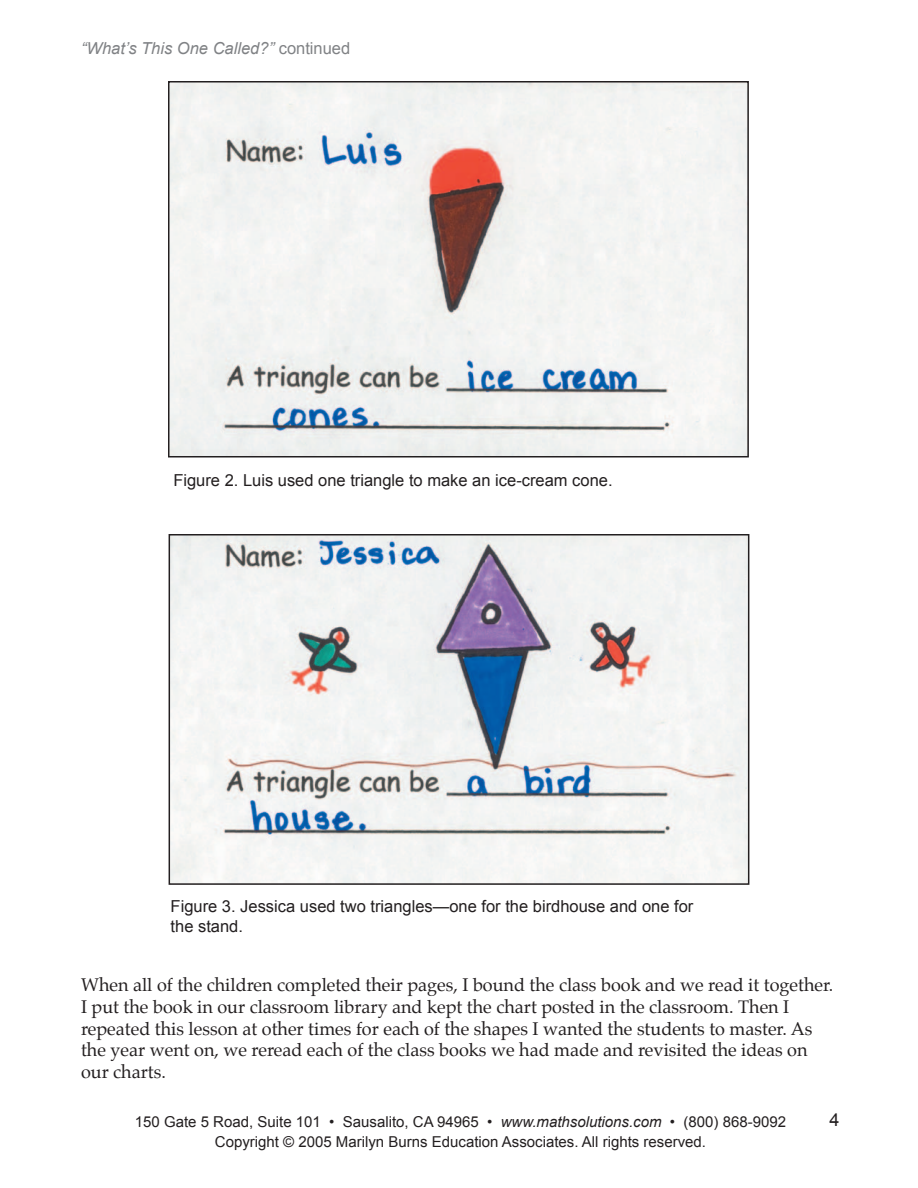
<style>
.page{position:relative;width:918px;height:1188px;background:#fff}
.page>*{position:absolute;margin:0;border:0;box-sizing:border-box;transform-origin:0 0}
.t1{font:18px/21.6px "Palatino";color:#231f20}
.t2{font:18px "Arial";color:#231f20}
.t3{font:16.5px/19.8px "Arial";color:#231f20}
.t4{font:italic 16.5px "Arial";color:#808285}
.t5{font:15px/20.1px "Arial";color:#231f20;text-align:center}
.s1{font-style:normal}
.s2{font-style:italic}
</style>
<div class="page">
<img style="left:171px;top:84px;width:575px;height:371px">
<div style="left:168px;top:81px;width:581px;height:377px;border:2px solid #231f20"></div>
<img style="left:172px;top:537px;width:574px;height:345px">
<div style="left:169px;top:534px;width:580px;height:351px;border:2px solid #231f20"></div>
<p class="t4" style="left:81px;top:39px;width:271px">“What’s This One Called?” <span class="s1">continued</span></p>
<p class="t3" style="left:173px;top:470px;width:441px">Figure 2. Luis used one triangle to make an ice-cream cone.</p>
<p class="t3" style="left:171px;top:896px;width:524px">Figure 3. Jessica used two triangles—one for the birdhouse and one for the stand.</p>
<p class="t1" style="left:81px;top:976px;width:754px">When all of the children completed their pages, I bound the class book and we read it together.<br>I put the book in our classroom library and kept the chart posted in the classroom. Then I repeated this lesson at other times for each of the shapes I wanted the students to master. As the year went on, we reread each of the class books we had made and revisited the ideas on our charts.</p>
<p class="t5" style="left:135px;top:1112px;width:653px">150 Gate 5 Road, Suite 101 • Sausalito, CA 94965 • <span class="s2">www.mathsolutions.com</span> • (800) 868-9092<br>Copyright © 2005 Marilyn Burns Education Associates. All rights reserved.</p>
<p class="t2" style="left:830px;top:1110px;width:12px">4</p>
</div>
